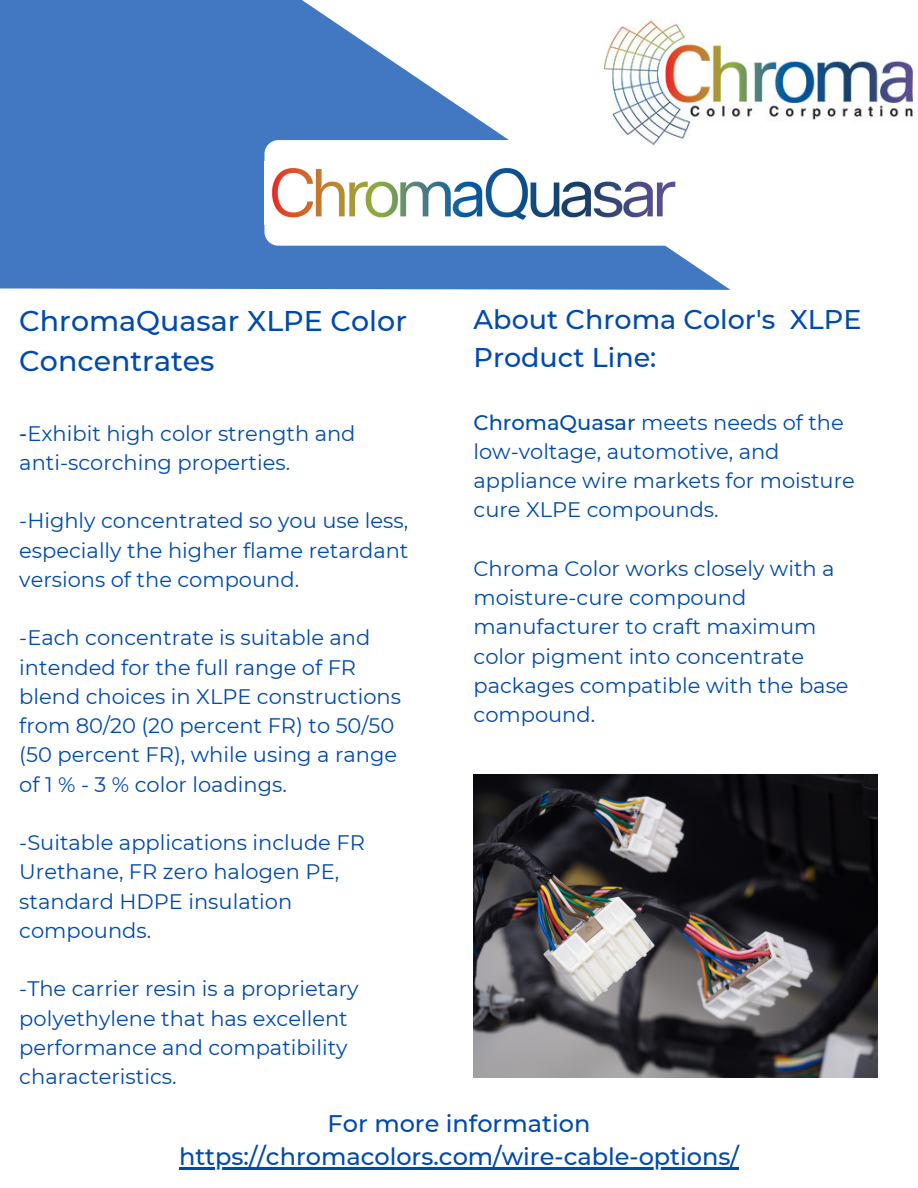
<style>
.page{position:relative;width:918px;height:1188px;background:#fff}
.page>*{position:absolute;margin:0;border:0;box-sizing:border-box;transform-origin:0 0}
.t1{font:500 28.5px/39.3px "Montserrat";color:#004aad}
.t2{font:500 27px/37.2px "Montserrat";color:#004aad}
.t3{font:500 24px "Montserrat";color:#004aad}
.t4{font:21px/29.2px "Montserrat";color:#004aad}
.s1{font-weight:500}
</style>
<div class="page">
<svg style="left:0;top:0;width:730px;height:290px;fill:#4178c1"></svg>
<div style="left:264px;top:140px;width:419px;height:106px;background:#fff;border-radius:14px"></div>
<img style="left:604px;top:5px;width:309px;height:153px">
<img style="left:272px;top:168px;width:404px;height:52px">
<img style="left:474px;top:775px;width:403px;height:302px">
<hr style="left:179px;top:1167px;width:560px;height:2px;background:#004aad">
<p class="t1" style="left:19px;top:302px;width:389px">ChromaQuasar XLPE Color<br>Concentrates</p>
<p class="t4" style="left:19px;top:418px;width:338px"><span class="s1">-</span>Exhibit high color strength and</p>
<p class="t4" style="left:19px;top:448px;width:272px">anti-scorching properties.</p>
<p class="t4" style="left:19px;top:506px;width:391px;text-align:justify">-Highly concentrated so you use less, especially the higher flame retardant versions of the compound.</p>
<p class="t4" style="left:19px;top:623px;width:383px">-Each concentrate is suitable and intended for the full range of FR blend choices in XLPE constructions from 80/20 (20 percent FR) to 50/50 (50 percent FR), while using a range of 1 % - 3 % color loadings.</p>
<p class="t4" style="left:19px;top:828px;width:347px">-Suitable applications include FR<br>Urethane, FR zero halogen PE, standard HDPE insulation compounds.</p>
<p class="t4" style="left:19px;top:974px;width:341px">-The carrier resin is a proprietary polyethylene that has excellent performance and compatibility characteristics.</p>
<p class="t2" style="left:474px;top:301px;width:390px">About Chroma Color's XLPE<br>Product Line:</p>
<p class="t4" style="left:474px;top:407px;width:383px"><span class="s1">ChromaQuasar</span> meets needs of the low-voltage, automotive, and appliance wire markets for moisture cure XLPE compounds.</p>
<p class="t4" style="left:474px;top:554px;width:377px">Chroma Color works closely with a moisture-cure compound manufacturer to craft maximum color pigment into concentrate packages compatible with the base compound.</p>
<p class="t3" style="left:328px;top:1109px;width:264px">For more information</p>
<p class="t3" style="left:179px;top:1141px;width:561px">https://chromacolors.com/wire-cable-options/</p>
</div>
